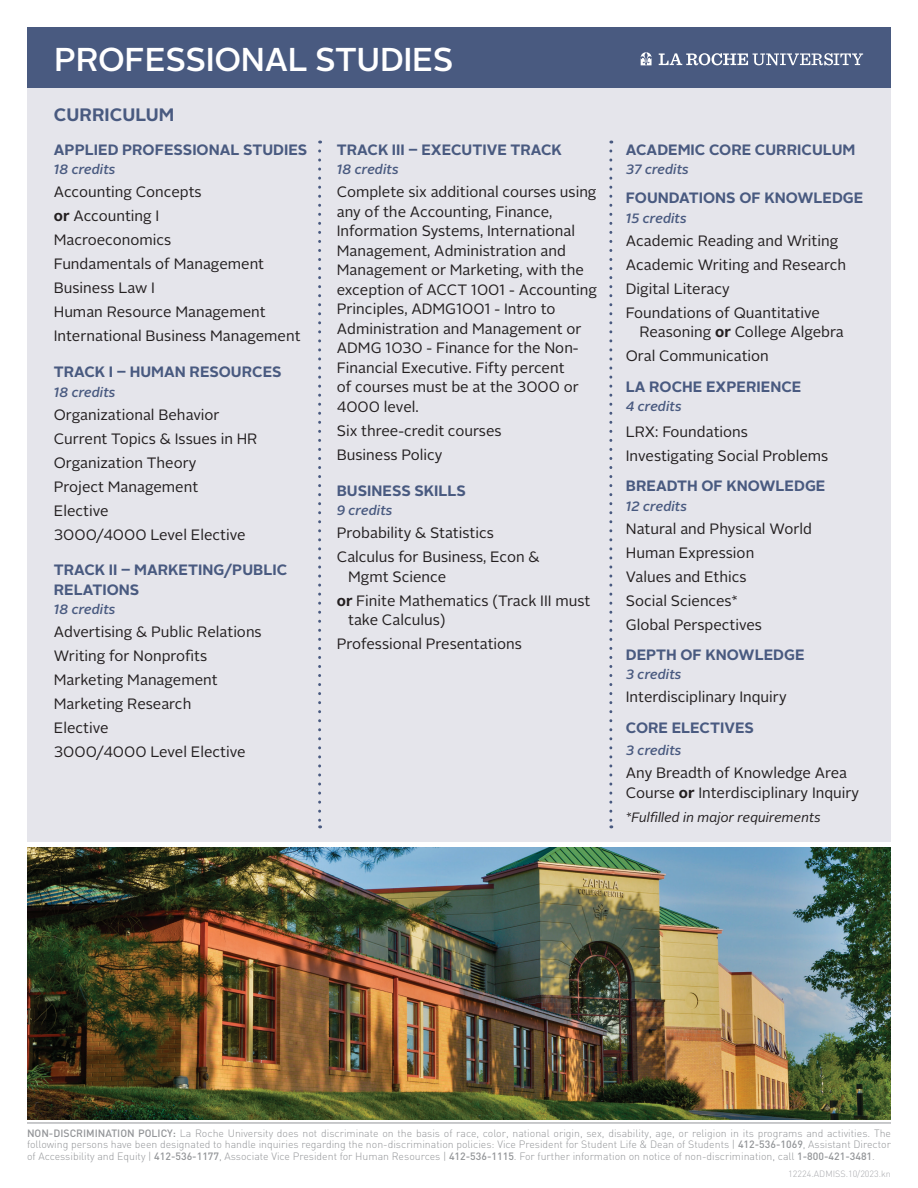
<style>
.page{position:relative;width:918px;height:1188px;background:#fff}
.page>*{position:absolute;margin:0;border:0;box-sizing:border-box;transform-origin:0 0}
.t1{font:500 33px "Alright Sans";letter-spacing:-.01em;color:#fff}
.t2{font:700 18px "Alright Sans";color:#495a80}
.Classes_List{font:15px/19.5px "Alright Sans";color:#231f20}
.level_header{font:700 15px/19.5px "Alright Sans";color:#495a80}
.Classes_Headers{font:700 15px "Alright Sans";color:#495a80}
.level_header-2{font:italic 500 13.5px "Alright Sans";color:#495a80}
.t3{font:italic 13.5px "Alright Sans";color:#231f20}
.Classes_Headers-2{font:italic 500 13.5px "Alright Sans";color:#495a80}
.t4{font:300 10.5px/11.6px "DIN";color:#939598;text-align:justify}
.t5{font:300 9px "DIN";color:#a8a9ad}
.s1{font-weight:700}
.s2{font-weight:500}
</style>
<div class="page">
<div style="left:27px;top:27px;width:864px;height:64px;background:#495a80"></div>
<svg style="left:659px;top:53px;width:204px;height:12px"></svg>
<svg style="left:641px;top:52px;width:11px;height:13px"></svg>
<img style="left:27px;top:848px;width:864px;height:271px">
<div style="left:27px;top:88px;width:864px;height:753px;background:#e5e5eb"></div>
<svg style="left:609px;top:151px;width:3px;height:677px"></svg>
<svg style="left:318px;top:151px;width:3px;height:677px"></svg>
<hr style="left:27px;top:1123px;width:864px;height:1px;background:#939598">
<p class="t1" style="left:54px;top:37px;width:401px">PROFESSIONAL STUDIES</p>
<p class="t2" style="left:54px;top:102px;width:122px">CURRICULUM</p>
<p class="level_header" style="left:54px;top:140px;width:255px">APPLIED PROFESSIONAL STUDIES</p>
<p class="level_header-2" style="left:54px;top:160px;width:63px">18 credits</p>
<p class="Classes_List" style="left:54px;top:183px;width:149px">Accounting Concepts</p>
<p class="Classes_List" style="left:54px;top:207px;width:107px"><span class="s1">or</span> Accounting I</p>
<p class="Classes_List" style="left:54px;top:231px;width:119px">Macroeconomics</p>
<p class="Classes_List" style="left:54px;top:255px;width:212px">Fundamentals of Management</p>
<p class="Classes_List" style="left:54px;top:279px;width:103px">Business Law I</p>
<p class="Classes_List" style="left:54px;top:303px;width:213px">Human Resource Management</p>
<p class="Classes_List" style="left:54px;top:327px;width:248px">International Business Management</p>
<p class="level_header" style="left:54px;top:362px;width:229px">TRACK I – HUMAN RESOURCES</p>
<p class="level_header-2" style="left:54px;top:383px;width:63px">18 credits</p>
<p class="Classes_List" style="left:54px;top:405px;width:167px">Organizational Behavior</p>
<p class="Classes_List" style="left:54px;top:429px;width:205px">Current Topics &amp; Issues in HR</p>
<p class="Classes_List" style="left:54px;top:453px;width:144px">Organization Theory</p>
<p class="Classes_List" style="left:54px;top:477px;width:146px">Project Management</p>
<p class="Classes_List" style="left:54px;top:501px;width:56px">Elective</p>
<p class="Classes_List" style="left:54px;top:525px;width:193px">3000/4000 Level Elective</p>
<p class="level_header" style="left:54px;top:560px;width:235px">TRACK II – MARKETING/PUBLIC<br>RELATIONS</p>
<p class="level_header-2" style="left:54px;top:600px;width:63px">18 credits</p>
<p class="Classes_List" style="left:54px;top:623px;width:209px">Advertising &amp; Public Relations</p>
<p class="Classes_List" style="left:54px;top:647px;width:155px">Writing for Nonprofits</p>
<p class="Classes_List" style="left:54px;top:671px;width:165px">Marketing Management</p>
<p class="Classes_List" style="left:54px;top:695px;width:139px">Marketing Research</p>
<p class="Classes_List" style="left:54px;top:719px;width:56px">Elective</p>
<p class="Classes_List" style="left:54px;top:743px;width:193px">3000/4000 Level Elective</p>
<p class="level_header" style="left:337px;top:140px;width:227px">TRACK III – EXECUTIVE TRACK</p>
<p class="level_header-2" style="left:337px;top:160px;width:63px">18 credits</p>
<p class="Classes_List" style="left:337px;top:183px;width:262px">Complete six additional courses using any of the Accounting, Finance,<br>Information Systems, International<br>Management, Administration and<br>Management or Marketing, with the exception of ACCT 1001 - Accounting<br>Principles, ADMG1001 - Intro to<br>Administration and Management or<br>ADMG 1030 - Finance for the Non-<br>Financial Executive. Fifty percent<br>of courses must be at the 3000 or<br>4000 level.</p>
<p class="Classes_List" style="left:337px;top:421px;width:166px">Six three-credit courses</p>
<p class="Classes_List" style="left:337px;top:445px;width:107px">Business Policy</p>
<p class="level_header" style="left:337px;top:481px;width:131px">BUSINESS SKILLS</p>
<p class="level_header-2" style="left:337px;top:501px;width:57px">9 credits</p>
<p class="Classes_List" style="left:337px;top:523px;width:159px">Probability &amp; Statistics</p>
<p class="Classes_List" style="left:348px;top:547px;width:193px;text-indent:-11px">Calculus for Business, Econ &amp;<br>Mgmt Science</p>
<p class="Classes_List" style="left:348px;top:591px;width:244px;text-indent:-11px"><span class="s1">or</span> Finite Mathematics (Track III must take Calculus)</p>
<p class="Classes_List" style="left:337px;top:634px;width:187px">Professional Presentations</p>
<p class="level_header" style="left:626px;top:140px;width:231px">ACADEMIC CORE CURRICULUM</p>
<p class="level_header-2" style="left:626px;top:160px;width:65px">37 credits</p>
<p class="level_header" style="left:626px;top:189px;width:239px">FOUNDATIONS OF KNOWLEDGE</p>
<p class="level_header-2" style="left:626px;top:209px;width:62px">15 credits</p>
<p class="Classes_List" style="left:626px;top:231px;width:214px">Academic Reading and Writing</p>
<p class="Classes_List" style="left:626px;top:255px;width:222px">Academic Writing and Research</p>
<p class="Classes_List" style="left:626px;top:279px;width:105px">Digital Literacy</p>
<p class="Classes_List" style="left:639px;top:303px;width:206px;text-indent:-14px">Foundations of Quantitative<br>Reasoning <span class="s1">or</span> College Algebra</p>
<p class="Classes_List" style="left:626px;top:347px;width:145px">Oral Communication</p>
<p class="Classes_Headers" style="left:626px;top:376px;width:177px">LA ROCHE EXPERIENCE</p>
<p class="Classes_Headers-2" style="left:626px;top:397px;width:57px">4 credits</p>
<p class="Classes_List" style="left:626px;top:422px;width:124px">LRX: Foundations</p>
<p class="Classes_List" style="left:626px;top:446px;width:204px">Investigating Social Problems</p>
<p class="level_header" style="left:626px;top:476px;width:201px">BREADTH OF KNOWLEDGE</p>
<p class="level_header-2" style="left:626px;top:497px;width:63px">12 credits</p>
<p class="Classes_List" style="left:626px;top:519px;width:188px">Natural and Physical World</p>
<p class="Classes_List" style="left:626px;top:543px;width:130px">Human Expression</p>
<p class="Classes_List" style="left:626px;top:567px;width:122px">Values and Ethics</p>
<p class="Classes_List" style="left:626px;top:591px;width:114px">Social Sciences*</p>
<p class="Classes_List" style="left:626px;top:615px;width:138px">Global Perspectives</p>
<p class="level_header" style="left:626px;top:645px;width:180px">DEPTH OF KNOWLEDGE</p>
<p class="level_header-2" style="left:626px;top:665px;width:57px">3 credits</p>
<p class="Classes_List" style="left:626px;top:688px;width:162px">Interdisciplinary Inquiry</p>
<p class="level_header" style="left:626px;top:718px;width:130px">CORE ELECTIVES</p>
<p class="level_header-2" style="left:626px;top:741px;width:57px">3 credits</p>
<p class="Classes_List" style="left:626px;top:763px;width:235px">Any Breadth of Knowledge Area<br>Course <span class="s1">or</span> Interdisciplinary Inquiry</p>
<p class="t3" style="left:626px;top:808px;width:196px">*Fulfilled in major requirements</p>
<p class="t4" style="left:27px;top:1127px;width:866px"><span class="s2">NON-DISCRIMINATION POLICY:</span> La Roche University does not discriminate on the basis of race, color, national origin, sex, disability, age, or religion in its programs and activities. The following persons have been designated to handle inquiries regarding the non-discrimination policies: Vice President for Student Life &amp; Dean of Students | <span class="s2">412-536-1069</span>, Assistant Director of Accessibility and Equity | <span class="s2">412-536-1177</span>, Associate Vice President for Human Resources | <span class="s2">412-536-1115</span>. For further information on notice of non-discrimination, call <span class="s2">1-800-421-3481</span>.</p>
<p class="t5" style="left:788px;top:1168px;width:104px">12224.ADMISS.10/2023.kn</p>
</div>
